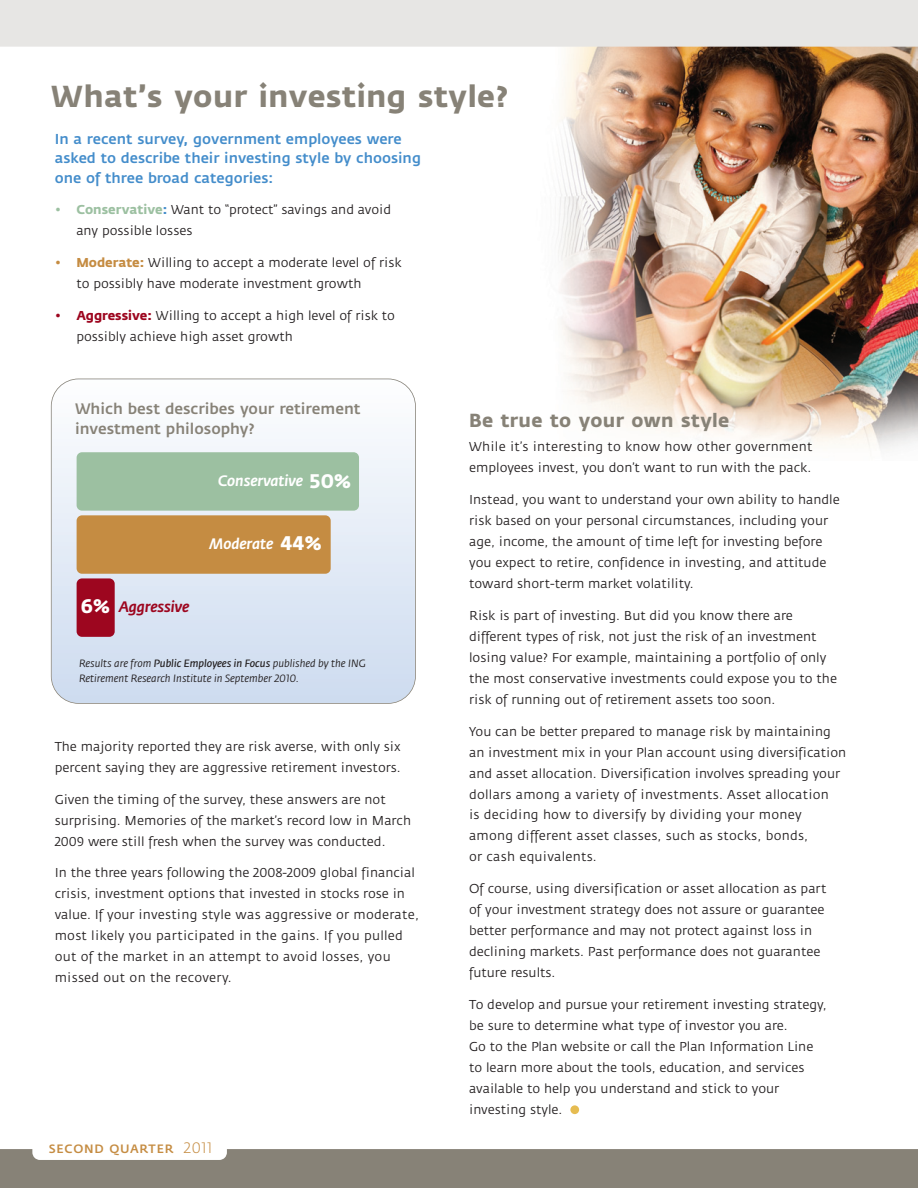
<style>
.page{position:relative;width:918px;height:1188px;background:#fff}
.page>*{position:absolute;margin:0;border:0;box-sizing:border-box;transform-origin:0 0}
.t1{font:700 30px "Fedra Sans";letter-spacing:.02em;color:#878277}
.t2{font:700 19.5px "Fedra Sans";color:#fff}
.t3{font:700 18.75px "Fedra Sans";letter-spacing:.02em;color:#878277}
.t4{font:500 15px/19.5px "Fedra Sans";color:#878277}
.t5{font:italic 500 15px "Fedra Sans";color:#fff}
.t6{font:italic 500 15px "Fedra Sans";color:#9d061f}
.t7{font:500 14.25px/19.5px "Fedra Sans";color:#448dcb}
.t8{font:12.75px/21px "Fedra Sans";color:#231f20}
.t9{font:12.75px/21px "Fedra Sans";letter-spacing:.02em;color:#231f20}
.t10{font:500 12px "Fedra Sans";letter-spacing:.065em;color:#c58c42}
.t11{font:italic 10.5px/15px "Fedra Sans";color:#231f20}
.s1{font-weight:700;color:#9cc0a1}
.s2{font-weight:700;color:#448dcb}
.s3{font-weight:700;color:#c58c42}
.s4{font-weight:700;color:#9d061f}
.s5{font-style:inherit}
.s6{font-weight:300;font-size:15px}
</style>
<div class="page">
<img style="left:557px;top:47px;width:360px;height:403px">
<div style="left:52px;top:379px;width:363px;height:324px;background:linear-gradient(to bottom,#fdfefe,#cddbef);border-radius:27px"></div>
<div style="left:51px;top:379px;width:365px;height:325px;border:2px solid #878277;border-radius:28px"></div>
<div style="left:570px;top:1105px;width:9px;height:9px;background:#e6bc51;border-radius:50%"></div>
<div style="left:0;top:0;width:918px;height:47px;background:#e7e6e4"></div>
<svg style="left:0;top:1149px;width:918px;height:39px;background:#8e897f"></svg>
<div style="left:77px;top:515px;width:254px;height:59px;background:#c58c42;border-radius:5px"></div>
<div style="left:77px;top:578px;width:38px;height:59px;background:#9d061f;border-radius:5px"></div>
<div style="left:77px;top:452px;width:282px;height:59px;background:#9cc0a1;border-radius:5px"></div>
<h1 class="t1" style="left:51px;top:84px;width:458px">What’s your investing style?</h1>
<p class="t7" style="left:55px;top:130px;width:368px">In a recent survey, government employees were asked to describe their investing style by choosing one of three broad categories:</p>
<p class="t8" style="left:76px;top:201px;width:316px;text-indent:-22px"><span class="s1">• Conservative</span><span class="s2">:</span> Want to “protect” savings and avoid any possible losses</p>
<p class="t8" style="left:76px;top:253px;width:327px;text-indent:-22px"><span class="s3">• Moderate:</span> Willing to accept a moderate level of risk to possibly have moderate investment growth</p>
<p class="t8" style="left:76px;top:306px;width:320px;text-indent:-22px"><span class="s4">• Aggressive:</span> Willing to accept a high level of risk to possibly achieve high asset growth</p>
<p class="t4" style="left:75px;top:401px;width:287px">Which best describes your retirement investment philosophy?</p>
<h2 class="t2" style="left:309px;top:473px;width:43px">50%</h2>
<p class="t5" style="left:218px;top:475px;width:86px">Conservative</p>
<h2 class="t2" style="left:81px;top:598px;width:31px">6%</h2>
<p class="t6" style="left:119px;top:601px;width:72px">Aggressive</p>
<h2 class="t2" style="left:281px;top:536px;width:42px">44%</h2>
<p class="t5" style="left:210px;top:538px;width:65px">Moderate</p>
<p class="t11" style="left:79px;top:656px;width:288px">Results are from <span class="s5">Public Employees in Focus</span> published by the ING<br>Retirement Research Institute in September 2010.</p>
<p class="t8" style="left:55px;top:737px;width:348px">The majority reported they are risk averse, with only six percent saying they are aggressive retirement investors.</p>
<p class="t8" style="left:55px;top:790px;width:358px">Given the timing of the survey, these answers are not surprising. Memories of the market’s record low in March<br>2009 were still fresh when the survey was conducted.</p>
<p class="t9" style="left:55px;top:864px;width:366px">In the three years following the 2008-2009 global financial crisis, investment options that invested in stocks rose in value. If your investing style was aggressive or moderate, most likely you participated in the gains. If you pulled out of the market in an attempt to avoid losses, you missed out on the recovery.</p>
<p class="t10" style="left:49px;top:1144px;width:165px">SECOND QUARTER <span class="s6">2011</span></p>
<h3 class="t3" style="left:469px;top:413px;width:262px">Be true to your own style</h3>
<p class="t8" style="left:469px;top:437px;width:345px">While it’s interesting to know how other government employees invest, you don’t want to run with the pack.</p>
<p class="t8" style="left:469px;top:490px;width:372px">Instead, you want to understand your own ability to handle risk based on your personal circumstances, including your age, income, the amount of time left for investing before you expect to retire, confidence in investing, and attitude toward short-term market volatility.</p>
<p class="t8" style="left:469px;top:606px;width:369px">Risk is part of investing. But did you know there are different types of risk, not just the risk of an investment losing value? For example, maintaining a portfolio of only the most conservative investments could expose you to the risk of running out of retirement assets too soon.</p>
<p class="t8" style="left:469px;top:722px;width:379px">You can be better prepared to manage risk by maintaining an investment mix in your Plan account using diversification and asset allocation. Diversification involves spreading your dollars among a variety of investments. Asset allocation<br>is deciding how to diversify by dividing your money among different asset classes, such as stocks, bonds,<br>or cash equivalents.</p>
<p class="t8" style="left:469px;top:879px;width:359px">Of course, using diversification or asset allocation as part of your investment strategy does not assure or guarantee better performance and may not protect against loss in declining markets. Past performance does not guarantee future results.</p>
<p class="t8" style="left:469px;top:995px;width:359px">To develop and pursue your retirement investing strategy, be sure to determine what type of investor you are.<br>Go to the Plan website or call the Plan Information Line to learn more about the tools, education, and services available to help you understand and stick to your investing style.</p>
</div>
